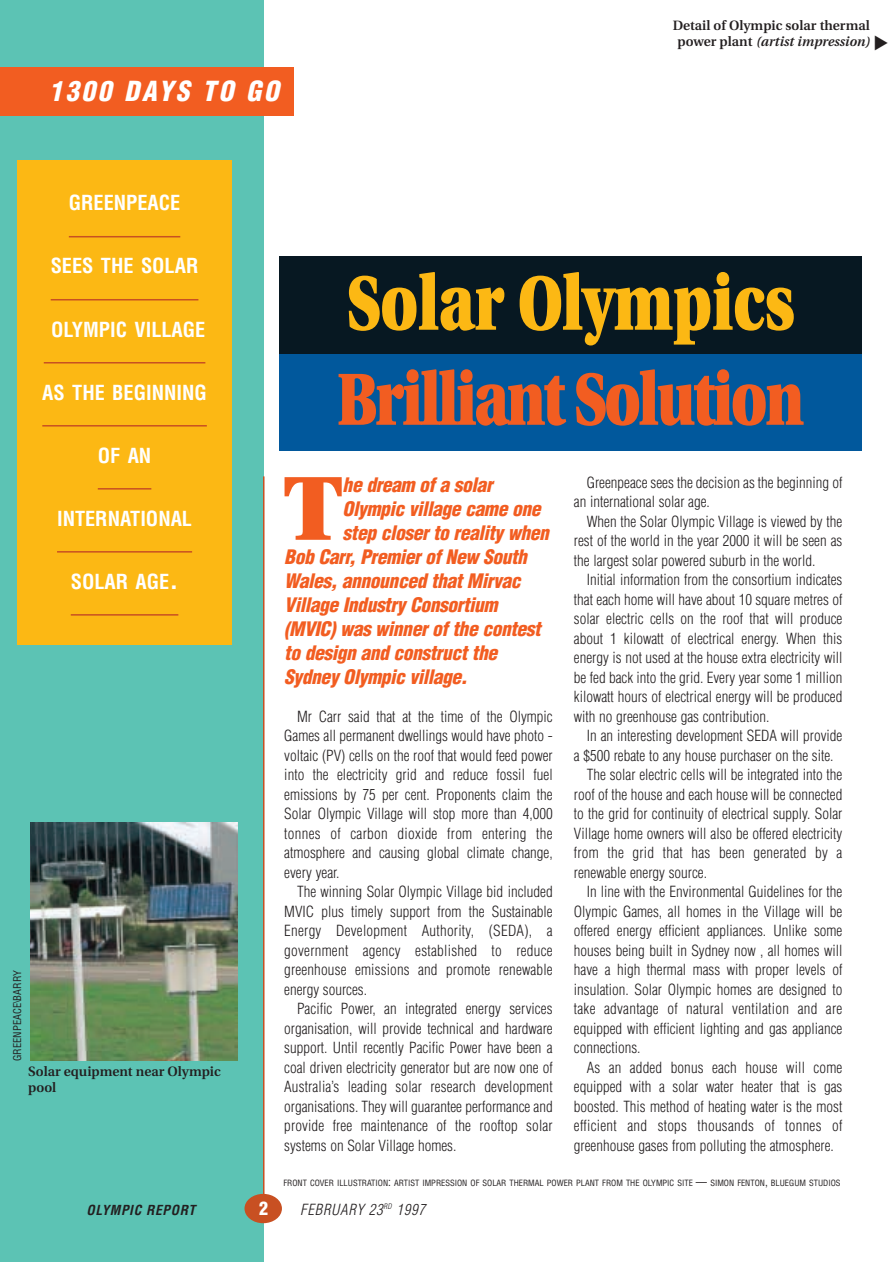
<style>
.page{position:relative;width:893px;height:1262px;background:#fff}
.page>*{position:absolute;margin:0;border:0;box-sizing:border-box;transform-origin:0 0}
.t1{font:900 90.45px "Utopia";color:#f25d21}
.t2{font:900 76.5px "Utopia";color:#fcb814;scale:.75 1}
.t3{font:900 73.5px "Utopia";letter-spacing:-.035em;color:#f25d21;scale:.75 1}
.t4{font:italic 900 condensed 27px "Helvetica";letter-spacing:.1em;color:#fff}
.t5{font:700 condensed 20.25px "Helvetica";color:#fff}
.t6{font:italic 900 condensed 19.5px "Helvetica";letter-spacing:-.02em;color:#f25d21}
.t7{font:900 condensed 18px "Helvetica";color:#fff}
.t8{font:300 condensed 15px/19.5px "Helvetica";color:#231f20;text-align:justify}
.t9{font:300 condensed 15px "Helvetica";letter-spacing:.02em;color:#231f20}
.t10{font:italic 300 condensed 15px "Helvetica";letter-spacing:.045em;color:#231f20}
.t11{font:600 13.5px/16.2px "Utopia";color:#231f20}
.t12{font:italic 700 condensed 13.5px "Helvetica";letter-spacing:.05em;color:#231f20}
.t13{font:condensed 10.5px "Helvetica";color:#231f20}
.t14{font:condensed 8.4px "Helvetica";color:#231f20}
.s1{font-style:italic}
.s2{font-size:27px}
.s3{font-size:11.25px}
</style>
<div class="page">
<div style="left:0;top:0;width:264px;height:1262px;background:#5cc3b4"></div>
<hr style="left:263px;top:476px;width:1px;height:718px;background:#c85022">
<div style="left:245px;top:1194px;width:36px;height:28px;background:#c85022;border-radius:50%"></div>
<div style="left:244px;top:1193px;width:38px;height:30px;border:2px solid #c85022;border-radius:50%"></div>
<div style="left:18px;top:160px;width:213px;height:485px;background:#fcb814"></div>
<hr style="left:69px;top:236px;width:111px;height:1px;background:#c85022">
<hr style="left:51px;top:299px;width:147px;height:1px;background:#c85022">
<hr style="left:44px;top:362px;width:161px;height:1px;background:#c85022">
<hr style="left:42px;top:425px;width:165px;height:1px;background:#c85022">
<hr style="left:98px;top:488px;width:53px;height:1px;background:#c85022">
<hr style="left:57px;top:551px;width:135px;height:1px;background:#c85022">
<hr style="left:71px;top:614px;width:107px;height:1px;background:#c85022">
<img style="left:31px;top:822px;width:206px;height:238px">
<div style="left:279px;top:354px;width:582px;height:97px;background:#01589c"></div>
<div style="left:279px;top:257px;width:582px;height:97px;background:#071822"></div>
<div style="left:0;top:68px;width:294px;height:48px;background:#f25d21"></div>
<h3 class="t4" style="left:49px;top:81px;width:231px">1300 DAYS TO GO</h3>
<h3 class="t5" style="left:69px;top:195px;width:113px">GREENPEACE</h3>
<h3 class="t5" style="left:51px;top:258px;width:149px">SEES THE SOLAR</h3>
<h3 class="t5" style="left:51px;top:321px;width:156px">OLYMPIC VILLAGE</h3>
<h3 class="t5" style="left:42px;top:384px;width:166px">AS THE BEGINNING</h3>
<h3 class="t5" style="left:98px;top:447px;width:55px">OF AN</h3>
<p class="t11" style="left:672px;top:18px;width:198px;text-align:center">Detail of Olympic solar thermal power plant <span class="s1">(artist impression)</span></p>
<h2 class="t2" style="left:347px;top:271px;width:598px">Solar Olympics</h2>
<h3 class="t3" style="left:337px;top:369px;width:624px">Brilliant Solution</h3>
<h3 class="t5" style="left:57px;top:510px;width:137px">INTERNATIONAL</h3>
<h3 class="t5" style="left:71px;top:573px;width:109px">SOLAR AGE<span class="s2">.</span></h3>
<p class="t13" style="left:13px;top:1060px;width:92px;rotate:-90deg">GREENPEACE\BARRY</p>
<p class="t11" style="left:28px;top:1064px;width:194px">Solar equipment near Olympic pool</p>
<h1 class="t1" style="left:283px;top:471px;width:61px">T</h1>
<h3 class="t6" style="left:342px;top:477px;width:151px">he dream of a solar</h3>
<h3 class="t6" style="left:342px;top:501px;width:199px">Olympic village came one</h3>
<h3 class="t6" style="left:342px;top:525px;width:208px">step closer to reality when</h3>
<h3 class="t6" style="left:284px;top:549px;width:244px">Bob Carr, Premier of New South</h3>
<h3 class="t6" style="left:284px;top:573px;width:238px">Wales, announced that Mirvac</h3>
<h3 class="t6" style="left:284px;top:597px;width:215px">Village Industry Consortium</h3>
<h3 class="t6" style="left:284px;top:621px;width:258px">(MVIC) was winner of the contest</h3>
<h3 class="t6" style="left:284px;top:645px;width:214px">to design and construct the</h3>
<h3 class="t6" style="left:284px;top:669px;width:185px">Sydney Olympic village.</h3>
<p class="t8" style="left:284px;top:707px;width:270px;text-indent:13px">Mr Carr said that at the time of the Olympic Games all permanent dwellings would have photo - voltaic (PV) cells on the roof that would feed power into the electricity grid and reduce fossil fuel emissions by 75 per cent. Proponents claim the Solar Olympic Village will stop more than 4,000 tonnes of carbon dioxide from entering the atmosphere and causing global climate change, every year.</p>
<p class="t8" style="left:284px;top:883px;width:270px;text-indent:13px">The winning Solar Olympic Village bid included MVIC plus timely support from the Sustainable Energy Development Authority, (SEDA), a government agency established to reduce greenhouse emissions and promote renewable energy sources.</p>
<p class="t8" style="left:284px;top:1000px;width:270px;text-indent:13px">Pacific Power, an integrated energy services organisation, will provide technical and hardware support. Until recently Pacific Power have been a coal driven electricity generator but are now one of Australia’s leading solar research development organisations. They will guarantee performance and provide free maintenance of the rooftop solar systems on Solar Village homes.</p>
<p class="t8" style="left:574px;top:473px;width:270px;text-indent:13px">Greenpeace sees the decision as the beginning of an international solar age.</p>
<p class="t8" style="left:574px;top:512px;width:270px;text-indent:13px">When the Solar Olympic Village is viewed by the rest of the world in the year 2000 it will be seen as the largest solar powered suburb in the world.</p>
<p class="t8" style="left:574px;top:571px;width:270px;text-indent:13px">Initial information from the consortium indicates that each home will have about 10 square metres of solar electric cells on the roof that will produce about 1 kilowatt of electrical energy. When this energy is not used at the house extra electricity will be fed back into the grid. Every year some 1 million kilowatt hours of electrical energy will be produced with no greenhouse gas contribution.</p>
<p class="t8" style="left:586px;top:727px;width:257px">In an interesting development SEDA will provide</p>
<p class="t8" style="left:574px;top:746px;width:261px">a $500 rebate to any house purchaser on the site.</p>
<p class="t8" style="left:586px;top:766px;width:257px">The solar electric cells will be integrated into the</p>
<p class="t8" style="left:574px;top:785px;width:270px">roof of the house and each house will be connected</p>
<p class="t8" style="left:574px;top:805px;width:270px">to the grid for continuity of electrical supply. Solar</p>
<p class="t8" style="left:574px;top:824px;width:270px">Village home owners will also be offered electricity</p>
<p class="t9" style="left:574px;top:847px;width:270px">from the grid that has been generated by a</p>
<p class="t8" style="left:574px;top:863px;width:135px">renewable energy source.</p>
<p class="t8" style="left:586px;top:883px;width:257px">In line with the Environmental Guidelines for the</p>
<p class="t8" style="left:574px;top:902px;width:270px">Olympic Games, all homes in the Village will be</p>
<p class="t8" style="left:574px;top:922px;width:270px">offered energy efficient appliances. Unlike some</p>
<p class="t8" style="left:574px;top:941px;width:270px">houses being built in Sydney now , all homes will</p>
<p class="t8" style="left:574px;top:961px;width:270px">have a high thermal mass with proper levels of</p>
<p class="t8" style="left:574px;top:980px;width:270px">insulation. Solar Olympic homes are designed to</p>
<p class="t9" style="left:574px;top:1003px;width:270px">take advantage of natural ventilation and are</p>
<p class="t8" style="left:574px;top:1019px;width:270px">equipped with efficient lighting and gas appliance</p>
<p class="t8" style="left:574px;top:1039px;width:68px">connections.</p>
<p class="t8" style="left:586px;top:1058px;width:257px">As an added bonus each house will come</p>
<p class="t8" style="left:574px;top:1078px;width:270px">equipped with a solar water heater that is gas</p>
<p class="t8" style="left:574px;top:1097px;width:270px">boosted. This method of heating water is the most</p>
<p class="t9" style="left:574px;top:1120px;width:270px">efficient and stops thousands of tonnes of</p>
<p class="t8" style="left:574px;top:1136px;width:261px">greenhouse gases from polluting the atmosphere.</p>
<p class="t14" style="left:283px;top:1179px;width:558px">FRONT COVER ILLUSTRATION<span class="s3">:</span> ARTIST IMPRESSION OF SOLAR THERMAL POWER PLANT FROM THE OLYMPIC SITE <span class="s3">—</span> SIMON FENTON<span class="s3">,</span> BLUEGUM STUDIOS</p>
<p class="t12" style="left:87px;top:1204px;width:110px">OLYMPIC REPORT</p>
<p class="t7" style="left:259px;top:1200px;width:10px">2</p>
<p class="t10" style="left:300px;top:1203px;width:126px">FEBRUARY 23<sup>RD</sup> 1997</p>
</div>
